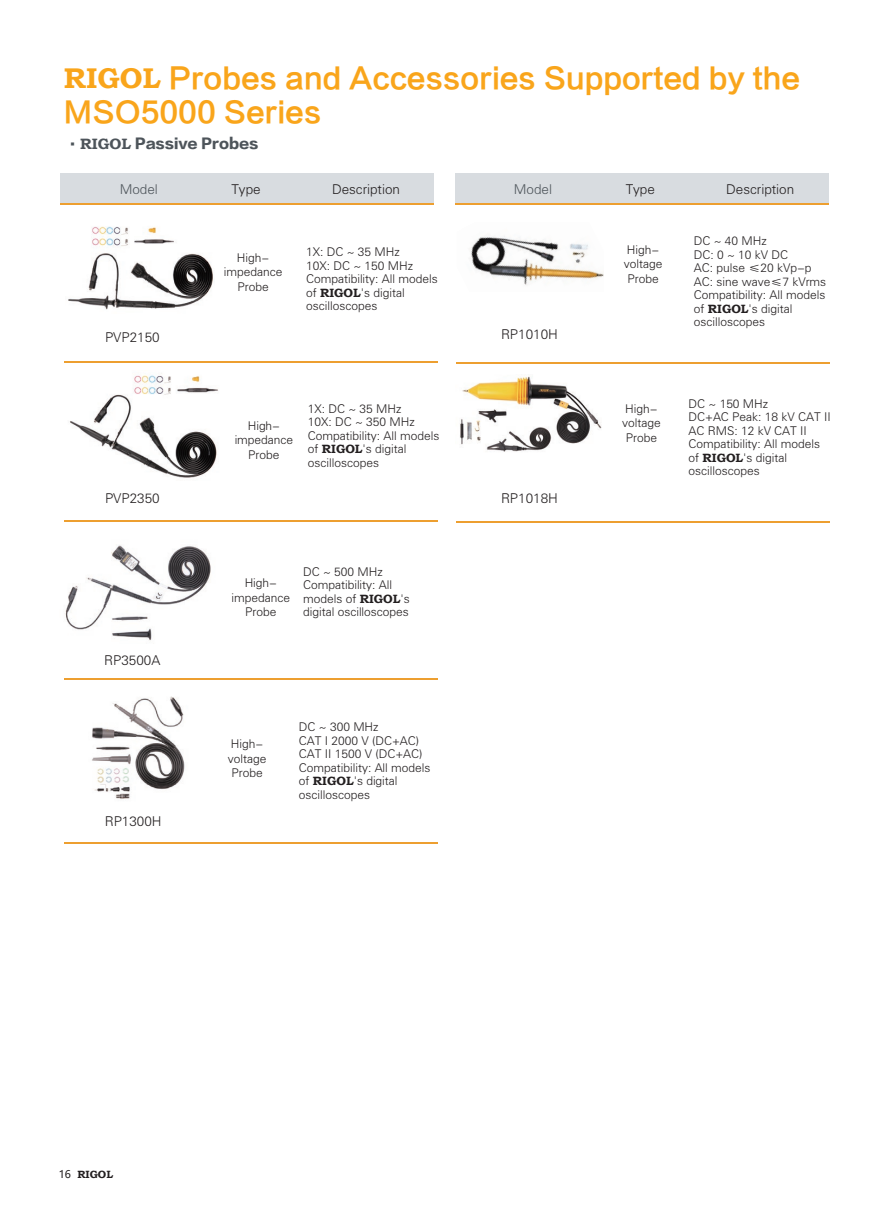
<style>
.page{position:relative;width:893px;height:1212px;background:#fff}
.page>*{position:absolute;margin:0;border:0;box-sizing:border-box;transform-origin:0 0}
.t1{font:28.5px/34.2px "FZLTZHK GBK1 0";color:#f9a51b}
.t2{font:13.5px "FZXH1 JW GB1 0";color:#231f20}
.界面图说明文件{font:13.5px "FZLTTHJW GB1 0";color:#4d545a}
.t3{font:13.5px "FZXH1 JW GB1 0";color:#4d545a}
.t4{font:12px/14.4px "FZXH1 JW GB1 0";color:#231f20;text-align:center}
.t5{font:700 10.5px "Bookman Old Style";color:#231f20}
.s1{font-family:"Bookman Old Style";font-weight:700}
.s2{font-size:15px}
.s3{font-family:"Bookman Old Style";font-weight:700;font-size:15px}
.s4{font-family:"Microsoft Ya Hei";font-weight:400}
</style>
<div class="page">
<div style="left:61px;top:173px;width:373px;height:32px;background:#d8dce0"></div>
<div style="left:455px;top:173px;width:373px;height:32px;background:#d8dce0"></div>
<hr style="left:60px;top:203px;width:374px;height:2px;background:#ed9f30">
<hr style="left:455px;top:203px;width:374px;height:2px;background:#ed9f30">
<img style="left:460px;top:376px;width:142px;height:76px">
<img style="left:65px;top:545px;width:146px;height:96px">
<img style="left:70px;top:373px;width:148px;height:105px">
<img style="left:68px;top:226px;width:145px;height:84px">
<img style="left:471px;top:236px;width:133px;height:49px">
<img style="left:92px;top:696px;width:93px;height:103px">
<hr style="left:64px;top:361px;width:374px;height:2px;background:#ed9f30">
<hr style="left:64px;top:520px;width:374px;height:1px;background:#ed9f30">
<hr style="left:64px;top:678px;width:374px;height:2px;background:#ed9f30">
<hr style="left:64px;top:842px;width:374px;height:1px;background:#ed9f30">
<hr style="left:456px;top:362px;width:374px;height:1px;background:#ed9f30">
<hr style="left:456px;top:521px;width:374px;height:1px;background:#ed9f30">
<p class="t1" style="left:64px;top:62px;width:738px"><span class="s1">RIGOL</span> Probes and Accessories Supported by the<br>MSO5000 Series</p>
<p class="界面图说明文件" style="left:65px;top:136px;width:195px"><span class="s2">·</span><span class="s3">RIGOL</span> Passive Probes</p>
<p class="t3" style="left:120px;top:182px;width:40px">Model</p>
<p class="t2" style="left:231px;top:182px;width:31px">Type</p>
<p class="t3" style="left:514px;top:182px;width:40px">Model</p>
<p class="t2" style="left:626px;top:182px;width:31px">Type</p>
<p class="t2" style="left:332px;top:182px;width:70px">Description</p>
<p class="t2" style="left:726px;top:182px;width:70px">Description</p>
<p class="t2" style="left:105px;top:330px;width:56px">PVP2150</p>
<p class="t2" style="left:105px;top:491px;width:56px">PVP2350</p>
<p class="t2" style="left:104px;top:653px;width:58px">RP3500A</p>
<p class="t2" style="left:105px;top:814px;width:58px">RP1300H</p>
<p class="t4" style="left:224px;top:251px;width:60px">High&shy;impedance<br>Probe</p>
<p class="t4" style="left:306px;top:245px;width:95px">1X: DC ~ 35 MHz</p>
<p class="t4" style="left:306px;top:258px;width:108px">10X: DC ~ 150 MHz</p>
<p class="t4" style="left:306px;top:272px;width:133px;line-height:13.5px;text-align:left">Compatibility: All models of <span class="s1">RIGOL</span>'s digital oscilloscopes</p>
<p class="t4" style="left:235px;top:419px;width:60px">High&shy;impedance<br>Probe</p>
<p class="t4" style="left:308px;top:402px;width:95px">1X: DC ~ 35 MHz</p>
<p class="t4" style="left:308px;top:415px;width:108px">10X: DC ~ 350 MHz</p>
<p class="t4" style="left:308px;top:429px;width:133px;line-height:13.5px;text-align:left">Compatibility: All models of <span class="s1">RIGOL</span>'s digital oscilloscopes</p>
<p class="t4" style="left:232px;top:576px;width:60px">High&shy;impedance<br>Probe</p>
<p class="t4" style="left:303px;top:565px;width:81px">DC ~ 500 MHz</p>
<p class="t4" style="left:303px;top:578px;width:90px">Compatibility: All</p>
<p class="t4" style="left:303px;top:592px;width:108px">models of <span class="s1">RIGOL</span>'s</p>
<p class="t4" style="left:303px;top:605px;width:107px">digital oscilloscopes</p>
<p class="t4" style="left:228px;top:737px;width:40px">High&shy;voltage<br>Probe</p>
<p class="t4" style="left:299px;top:720px;width:81px">DC ~ 300 MHz</p>
<p class="t4" style="left:299px;top:733px;width:122px">CAT I 2000 V (DC+AC)</p>
<p class="t4" style="left:299px;top:747px;width:125px">CAT II 1500 V (DC+AC)</p>
<p class="t4" style="left:299px;top:761px;width:133px;line-height:13.5px;text-align:left">Compatibility: All models of <span class="s1">RIGOL</span>'s digital oscilloscopes</p>
<p class="t2" style="left:501px;top:327px;width:58px">RP1010H</p>
<p class="t2" style="left:501px;top:491px;width:58px">RP1018H</p>
<p class="t4" style="left:624px;top:243px;width:40px">High&shy;voltage<br>Probe</p>
<p class="t4" style="left:694px;top:234px;width:74px">DC ~ 40 MHz</p>
<p class="t4" style="left:694px;top:248px;width:96px">DC: 0 ~ 10 kV DC</p>
<p class="t4" style="left:694px;top:261px;width:119px">AC: pulse ≤20 kVp-p</p>
<p class="t4" style="left:694px;top:275px;width:134px">AC: sine wave≤7 kVrms</p>
<p class="t4" style="left:694px;top:289px;width:133px;line-height:13.5px;text-align:left">Compatibility: All models of <span class="s1">RIGOL</span>'s digital oscilloscopes</p>
<p class="t4" style="left:622px;top:402px;width:40px">High&shy;voltage<br>Probe</p>
<p class="t4" style="left:688px;top:397px;width:81px">DC ~ 150 MHz</p>
<p class="t4" style="left:688px;top:410px;width:144px">DC+AC Peak: 18 kV CAT II</p>
<p class="t4" style="left:688px;top:424px;width:120px">AC RMS: 12 kV CAT II</p>
<p class="t4" style="left:688px;top:437px;width:133px;line-height:13.5px;text-align:left">Compatibility: All models of <span class="s1">RIGOL</span>'s digital oscilloscopes</p>
<p class="t5" style="left:59px;top:1167px;width:56px"><span class="s4">16</span> RIGOL</p>
</div>
